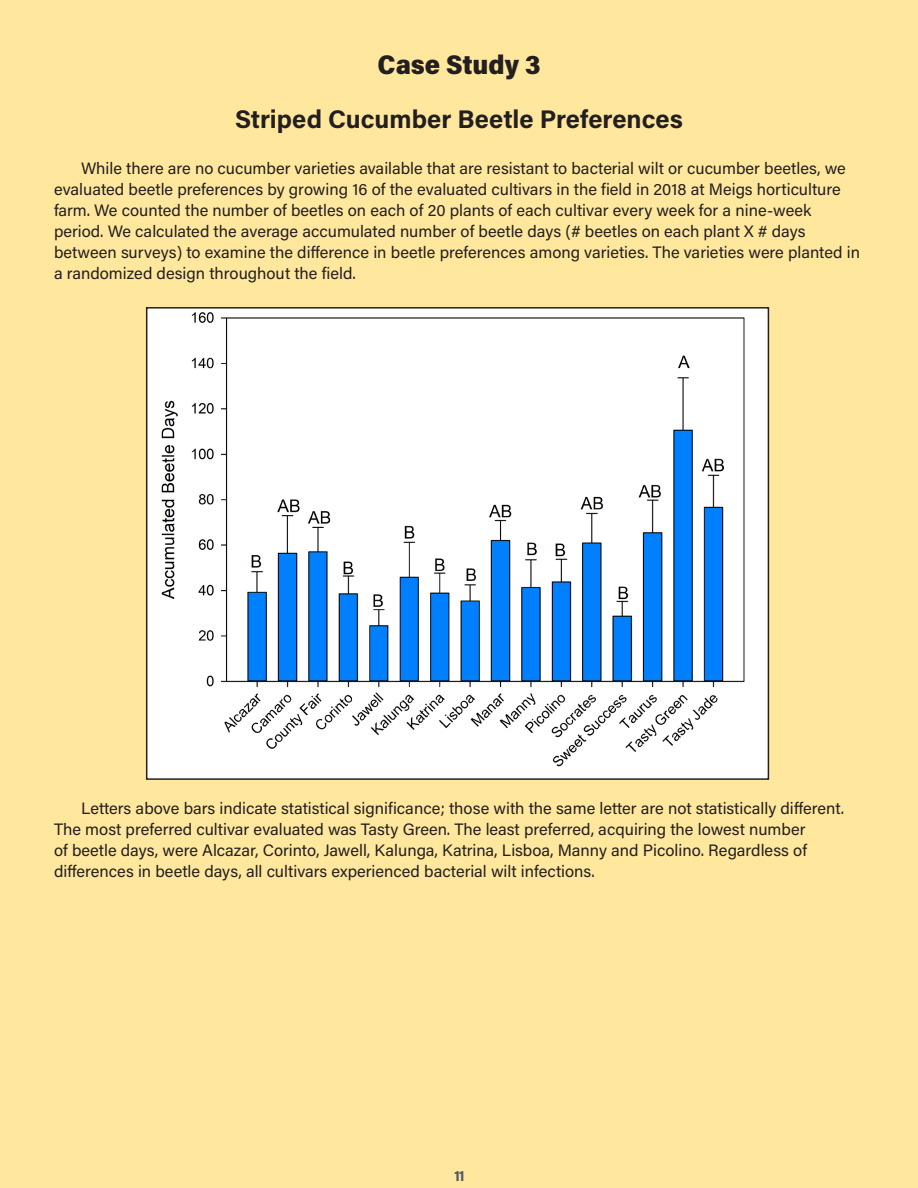
<style>
.page{position:relative;width:918px;height:1188px;background:#ffe79d}
.page>*{position:absolute;margin:0;border:0;box-sizing:border-box;transform-origin:0 0}
.Header_1{font:900 27px "Acumin Pro Semi Cond";color:#231f20}
.Header_2{font:700 25.5px "Acumin Pro";color:#231f20}
.Body_Copy{font:16.5px/21px "Acumin Pro";color:#231f20}
.t1{font:700 15px "Acumin Pro";color:#555960}
</style>
<div class="page">
<img style="left:149px;top:310px;width:617px;height:467px">
<div style="left:146px;top:307px;width:623px;height:473px;border:2px solid #231f20"></div>
<p class="Header_1" style="left:378px;top:45px;width:164px">Case Study 3</p>
<p class="Header_2" style="left:235px;top:101px;width:449px">Striped Cucumber Beetle Preferences</p>
<p class="Body_Copy" style="left:54px;top:157px;width:808px;text-indent:27px">While there are no cucumber varieties available that are resistant to bacterial wilt or cucumber beetles, we evaluated beetle preferences by growing 16 of the evaluated cultivars in the field in 2018 at Meigs horticulture farm. We counted the number of beetles on each of 20 plants of each cultivar every week for a nine-week period. We calculated the average accumulated number of beetle days (# beetles on each plant X # days between surveys) to examine the difference in beetle preferences among varieties. The varieties were planted in a randomized design throughout the field.</p>
<p class="Body_Copy" style="left:54px;top:797px;width:792px;text-indent:27px">Letters above bars indicate statistical significance; those with the same letter are not statistically different.<br>The most preferred cultivar evaluated was Tasty Green. The least preferred, acquiring the lowest number<br>of beetle days, were Alcazar, Corinto, Jawell, Kalunga, Katrina, Lisboa, Manny and Picolino. Regardless of differences in beetle days, all cultivars experienced bacterial wilt infections.</p>
<p class="t1" style="left:454px;top:1165px;width:12px">11</p>
</div>
